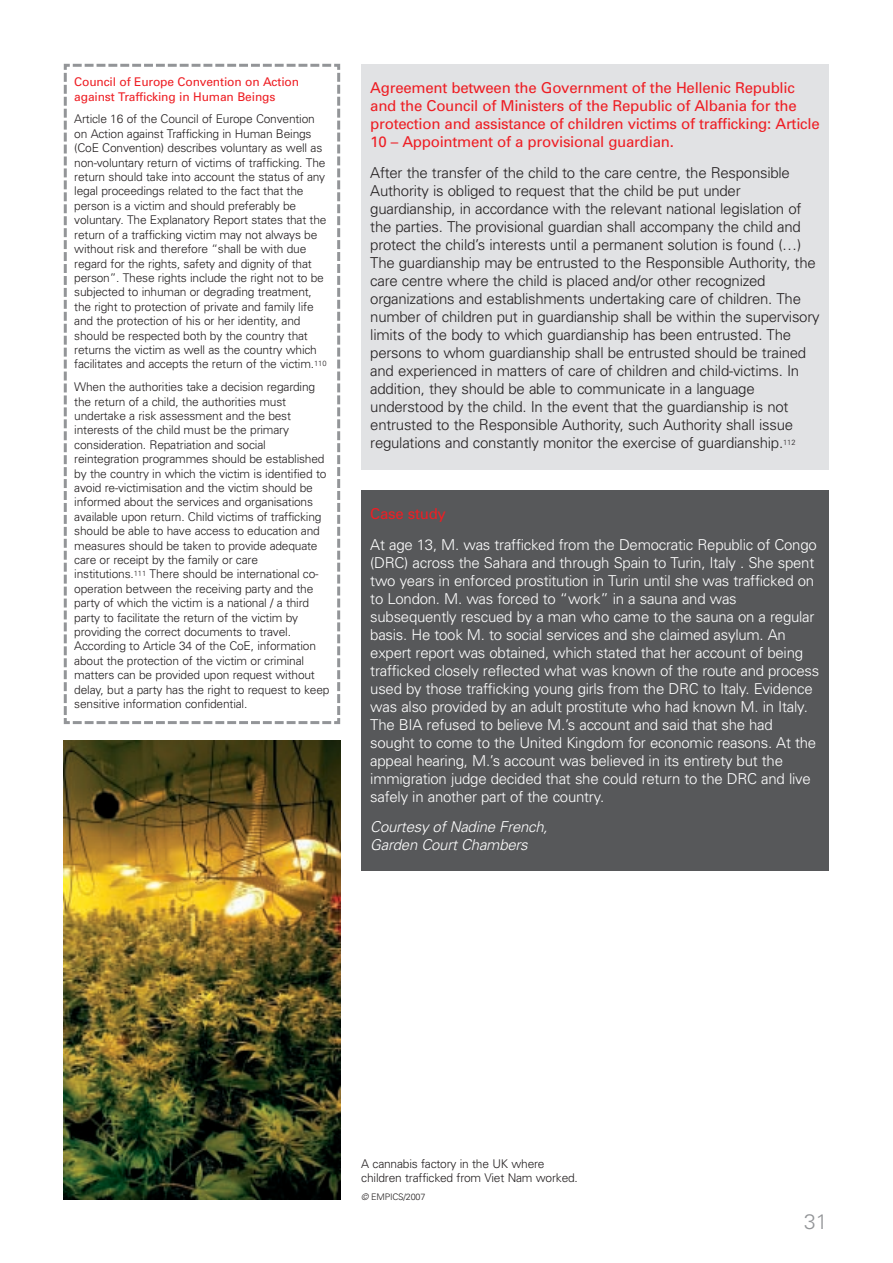
<style>
.page{position:relative;width:893px;height:1263px;background:#fff}
.page>*{position:absolute;margin:0;border:0;box-sizing:border-box;transform-origin:0 0}
.t1{font:300 21px "Univers";color:#939598}
.t2{font:300 15px/18px "Univers";letter-spacing:-.015em;color:#231f20}
.t3{font:300 15px/18px "Univers";letter-spacing:-.015em;color:#fff}
.t4{font:15px/18px "Univers";letter-spacing:-.015em;color:#ee1e24}
.t5{font:italic 300 15px/18px "Univers";letter-spacing:-.015em;color:#fff}
.t6{font:300 12px/14.4px "Univers";letter-spacing:-.015em;color:#231f20}
.t7{font:12px/14.4px "Univers";letter-spacing:-.01em;color:#ee1e24}
.t8{font:300 9px "Univers";letter-spacing:-.015em;color:#231f20}
.s1{font-style:italic}
</style>
<div class="page">
<div style="left:361px;top:491px;width:468px;height:380px;background:#57585a"></div>
<div style="left:361px;top:64px;width:468px;height:405px;background:#e1e2e4"></div>
<svg style="left:63px;top:63px;width:278px;height:661px"></svg>
<img style="left:64px;top:741px;width:276px;height:458px">
<p class="t7" style="left:74px;top:76px;width:226px">Council of Europe Convention on Action against Trafficking in Human Beings</p>
<p class="t6" style="left:74px;top:113px;width:254px">Article 16 of the Council of Europe Convention on Action against Trafficking in Human Beings (CoE Convention) describes voluntary as well as non-voluntary return of victims of trafficking. The return should take into account the status of any legal proceedings related to the fact that the person is a victim and should preferably be voluntary. The Explanatory Report states that the return of a trafficking victim may not always be without risk and therefore “shall be with due regard for the rights, safety and dignity of that person”. These rights include the right not to be subjected to inhuman or degrading treatment, the right to protection of private and family life and the protection of his or her identity, and should be respected both by the country that returns the victim as well as the country which facilitates and accepts the return of the victim.<sup>110</sup></p>
<p class="t6" style="left:74px;top:381px;width:257px">When the authorities take a decision regarding the return of a child, the authorities must undertake a risk assessment and the best interests of the child must be the primary consideration. Repatriation and social reintegration programmes should be established by the country in which the victim is identified to avoid re-victimisation and the victim should be informed about the services and organisations available upon return. Child victims of trafficking should be able to have access to education and measures should be taken to provide adequate care or receipt by the family or care institutions.<sup>111</sup> There should be international co&shy;operation between the receiving party and the party of which the victim is a national / a third party to facilitate the return of the victim by providing the correct documents to travel.<br>According to Article 34 of the CoE, information about the protection of the victim or criminal matters can be provided upon request without delay, but a party has the right to request to keep sensitive information confidential.</p>
<p class="t4" style="left:370px;top:80px;width:451px">Agreement between the Government of the Hellenic Republic and the Council of Ministers of the Republic of Albania for the protection and assistance of children victims of trafficking: Article 10 – Appointment of a provisional guardian.</p>
<p class="t2" style="left:370px;top:165px;width:451px">After the transfer of the child to the care centre, the Responsible Authority is obliged to request that the child be put under guardianship, in accordance with the relevant national legislation of the parties. The provisional guardian shall accompany the child and protect the child’s interests until a permanent solution is found (…)<br>The guardianship may be entrusted to the Responsible Authority, the care centre where the child is placed and/or other recognized organizations and establishments undertaking care of children. The number of children put in guardianship shall be within the supervisory limits of the body to which guardianship has been entrusted. The persons to whom guardianship shall be entrusted should be trained and experienced in matters of care of children and child-victims. In addition, they should be able to communicate in a language understood by the child. In the event that the guardianship is not entrusted to the Responsible Authority, such Authority shall issue regulations and constantly monitor the exercise of guardianship.<sup>112</sup></p>
<p class="t4" style="left:370px;top:506px;width:77px">Case study</p>
<p class="t3" style="left:370px;top:537px;width:450px">At age 13, M. was trafficked from the Democratic Republic of Congo (DRC) across the Sahara and through Spain to Turin, Italy . She spent two years in enforced prostitution in Turin until she was trafficked on to London. M. was forced to “work” in a sauna and was subsequently rescued by a man who came to the sauna on a regular basis. He took M. to social services and she claimed asylum. An expert report was obtained, which stated that her account of being trafficked closely reflected what was known of the route and process used by those trafficking young girls from the DRC to Italy. Evidence was also provided by an adult prostitute who had known M. in Italy.<br>The BIA refused to believe M.’s account and said that she had sought to come to the United Kingdom for economic reasons. At the appeal hearing, M.’s account was believed in its entirety but the immigration judge decided that she could return to the DRC and live safely in another part of the country.</p>
<p class="t5" style="left:370px;top:819px;width:179px">Courtesy of Nadine French,<br>Garden Court Chambers</p>
<p class="t6" style="left:361px;top:1157px;width:218px">A cannabis factory in the UK where children trafficked from Viet Nam worked.</p>
<p class="t8" style="left:361px;top:1193px;width:66px"><span class="s1">©</span> EMPICS/2007</p>
<h1 class="t1" style="left:804px;top:1213px;width:25px">31</h1>
</div>
